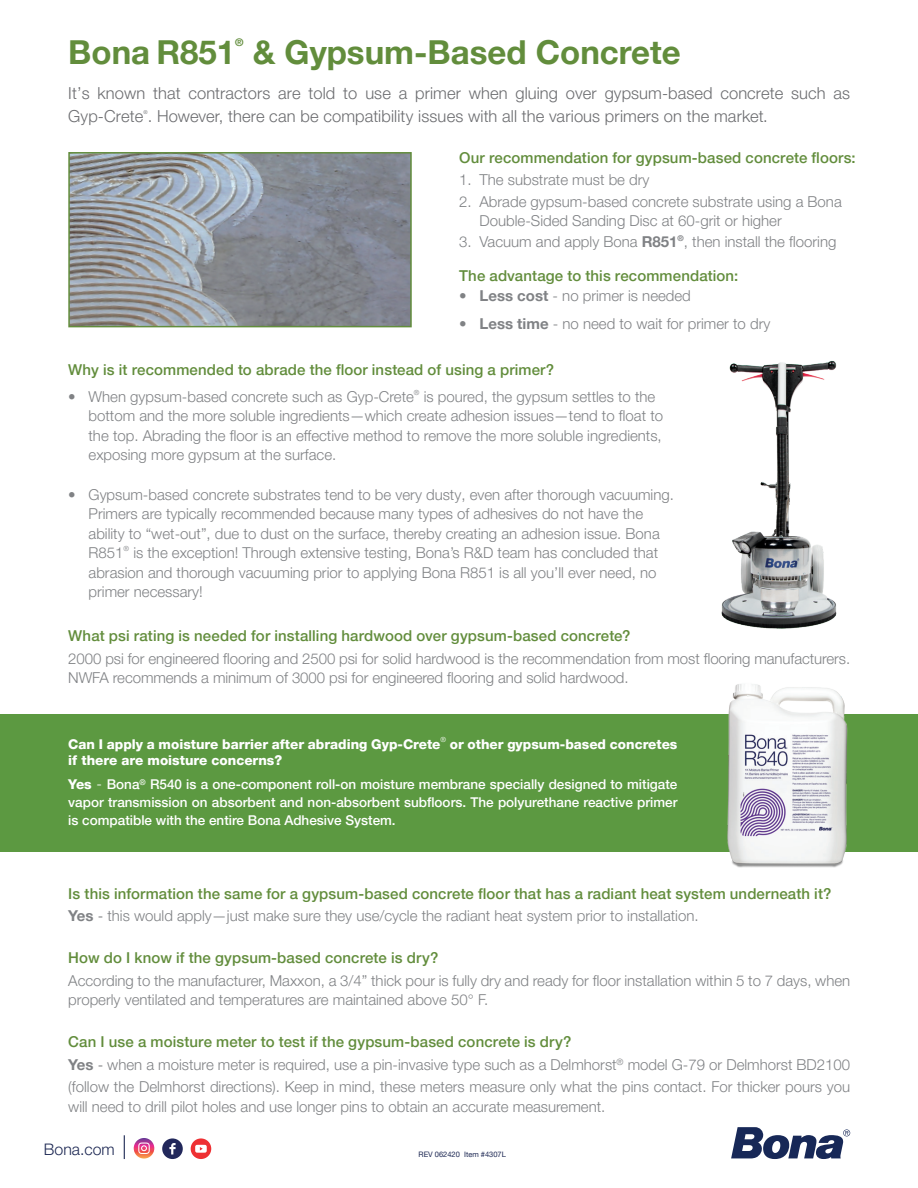
<style>
.page{position:relative;width:918px;height:1188px;background:#fff}
.page>*{position:absolute;margin:0;border:0;box-sizing:border-box;transform-origin:0 0}
.t1{font:700 33px "Helvetica Neue LT Pro";color:#628d3c}
.t2{font:300 16.5px/22.5px "Helvetica Neue LT Pro";letter-spacing:.005em;color:#6c6d70}
.t3{font:300 15.9px "Helvetica Neue LT Pro";color:#1e2954}
.t4{font:300 15px/19.5px "Helvetica Neue LT Pro";color:#808285}
.t5{font:500 15px/22.5px "Helvetica Neue LT Pro";letter-spacing:.01em;color:#628d3c}
.t6{font:500 13.5px/24px "Helvetica Neue LT Pro";color:#fff}
.t7{font:800 13.5px "Helvetica Neue LT Pro";color:#fff}
.t8{font:700 10.5px "Helvetica Neue LT Pro";color:#628d3c}
.t9{font:7.5px "Helvetica Neue LT Pro";color:#1e2954}
.t10{font:300 7.05px "Helvetica Neue LT Pro";color:#808285}
.t11{font:300 7.05px "Helvetica Neue LT Pro";color:#fff}
.t12{font:300 5.25px "Helvetica Neue LT Pro";color:#6c6d70}
.s1{font-weight:700}
.s2{font-weight:800}
.s3{font-weight:300;font-size:15px}
.s4{font-weight:700;color:#808285}
.s5{font-weight:300;color:#6c6d70}
.s6{font-weight:300;color:#808285}
.s7{font-weight:500;color:#628d3c}
.s8{color:#6c6d70}
</style>
<div class="page">
<svg style="left:731px;top:1127px;width:119px;height:32px"></svg>
<div style="left:0;top:714px;width:918px;height:138px;background:#5c9941"></div>
<img style="left:727px;top:684px;width:121px;height:184px">
<img style="left:71px;top:155px;width:338px;height:169px">
<div style="left:68px;top:152px;width:344px;height:175px;border:2px solid #628d3c"></div>
<img style="left:721px;top:361px;width:116px;height:268px">
<svg style="left:134px;top:1138px;width:20px;height:21px"></svg>
<svg style="left:138px;top:1143px;width:12px;height:11px"></svg>
<div style="left:162px;top:1138px;width:21px;height:21px;background:#22285b;border-radius:50%"></div>
<svg style="left:169px;top:1143px;width:7px;height:11px"></svg>
<div style="left:191px;top:1138px;width:20px;height:21px;background:#ee3033;border-radius:50%"></div>
<svg style="left:195px;top:1145px;width:12px;height:8px"></svg>
<svg style="left:124px;top:1135px;width:1px;height:24px"></svg>
<h1 class="t1" style="left:68px;top:32px;width:168px">Bona R851</h1>
<p class="t8" style="left:235px;top:36px;width:10px">®</p>
<h1 class="t1" style="left:253px;top:32px;width:429px">&amp; Gypsum-Based Concrete</h1>
<p class="t2" style="left:68px;top:82px;width:783px">It’s known that contractors are told to use a primer when gluing over gypsum-based concrete such as<br>Gyp-Crete . However, there can be compatibility issues with all the various primers on the market.</p>
<p class="t12" style="left:143px;top:109px;width:6px">®</p>
<p class="t5" style="left:459px;top:146px;width:398px">Our recommendation for gypsum-based concrete floors:</p>
<p class="t4" style="left:459px;top:169px;width:192px">1. The substrate must be dry</p>
<p class="t4" style="left:480px;top:191px;width:364px;text-indent:-20px">2. Abrade gypsum-based concrete substrate using a Bona<br>Double-Sided Sanding Disc at 60-grit or higher</p>
<p class="t4" style="left:459px;top:231px;width:379px">3. Vacuum and apply Bona <span class="s1">R851</span><sup>®</sup>, then install the flooring</p>
<p class="t5" style="left:459px;top:264px;width:281px">The advantage to this recommendation:</p>
<p class="t4" style="left:459px;top:285px;width:233px"><span class="s1">• Less cost</span> - no primer is needed</p>
<p class="t4" style="left:459px;top:314px;width:313px"><span class="s1">• Less time</span> - no need to wait for primer to dry</p>
<p class="t5" style="left:68px;top:359px;width:487px">Why is it recommended to abrade the floor instead of using a primer?</p>
<p class="t4" style="left:68px;top:386px;width:347px">• When gypsum-based concrete such as Gyp-Crete</p>
<p class="t10" style="left:414px;top:388px;width:7px">®</p>
<p class="t4" style="left:89px;top:386px;width:576px;text-indent:335px">is poured, the gypsum settles to the bottom and the more soluble ingredients—which create adhesion issues—tend to float to the top. Abrading the floor is an effective method to remove the more soluble ingredients, exposing more gypsum at the surface.</p>
<p class="t4" style="left:89px;top:484px;width:587px;text-indent:-20px">• Gypsum-based concrete substrates tend to be very dusty, even after thorough vacuuming.<br>Primers are typically recommended because many types of adhesives do not have the ability to “wet-out”, due to dust on the surface, thereby creating an adhesion issue. Bona R851</p>
<p class="t10" style="left:124px;top:545px;width:7px">®</p>
<p class="t4" style="left:89px;top:543px;width:571px;text-align:justify;text-indent:45px">is the exception! Through extensive testing, Bona’s R&amp;D team has concluded that abrasion and thorough vacuuming prior to applying Bona R851 is all you’ll ever need, no primer necessary!</p>
<p class="t5" style="left:68px;top:624px;width:564px">What psi rating is needed for installing hardwood over gypsum-based concrete?</p>
<p class="t4" style="left:68px;top:648px;width:783px">2000 psi for engineered flooring and 2500 psi for solid hardwood is the recommendation from most flooring manufacturers.<br>NWFA recommends a minimum of 3000 psi for engineered flooring and solid hardwood.</p>
<p class="t7" style="left:68px;top:736px;width:374px">Can I apply a moisture barrier after abrading Gyp-Crete</p>
<p class="t11" style="left:440px;top:735px;width:7px">®</p>
<p class="t7" style="left:450px;top:736px;width:229px">or other gypsum-based concretes</p>
<p class="t6" style="left:68px;top:748px;width:611px"><span class="s2">if there are moisture concerns?<br>Yes</span> <span class="s3">-</span> Bona<sup>®</sup> R540 is a one-component roll-on moisture membrane specially designed to mitigate</p>
<p class="t6" style="left:68px;top:793px;width:611px;line-height:18px">vapor transmission on absorbent and non-absorbent subfloors. The polyurethane reactive primer is compatible with the entire Bona Adhesive System.</p>
<p class="t5" style="left:68px;top:882px;width:765px">Is this information the same for a gypsum-based concrete floor that has a radiant heat system underneath it?<br><span class="s4">Yes</span> <span class="s5">-</span> <span class="s6">this would apply—just make sure they use/cycle the radiant heat system prior to installation.</span></p>
<p class="t5" style="left:68px;top:947px;width:372px">How do I know if the gypsum-based concrete is dry?</p>
<p class="t4" style="left:68px;top:971px;width:783px">According to the manufacturer, Maxxon, a 3/4” thick pour is fully dry and ready for floor installation within 5 to 7 days, when properly ventilated and temperatures are maintained above 50° F.</p>
<p class="t4" style="left:68px;top:1031px;width:783px;line-height:22.5px"><span class="s7">Can I use a moisture meter to test if the gypsum-based concrete is dry?<br></span><span class="s1">Yes</span> <span class="s8">-</span> when a moisture meter is required, use a pin-invasive type such as a Delmhorst<sup>®</sup> model G-79 or Delmhorst BD2100 (follow the Delmhorst directions). Keep in mind, these meters measure only what the pins contact. For thicker pours you</p>
<p class="t4" style="left:68px;top:1097px;width:539px">will need to drill pilot holes and use longer pins to obtain an accurate measurement.</p>
<p class="t3" style="left:44px;top:1139px;width:72px">Bona.com</p>
<p class="t9" style="left:419px;top:1150px;width:89px">REV 062420 Item #4307L</p>
</div>
